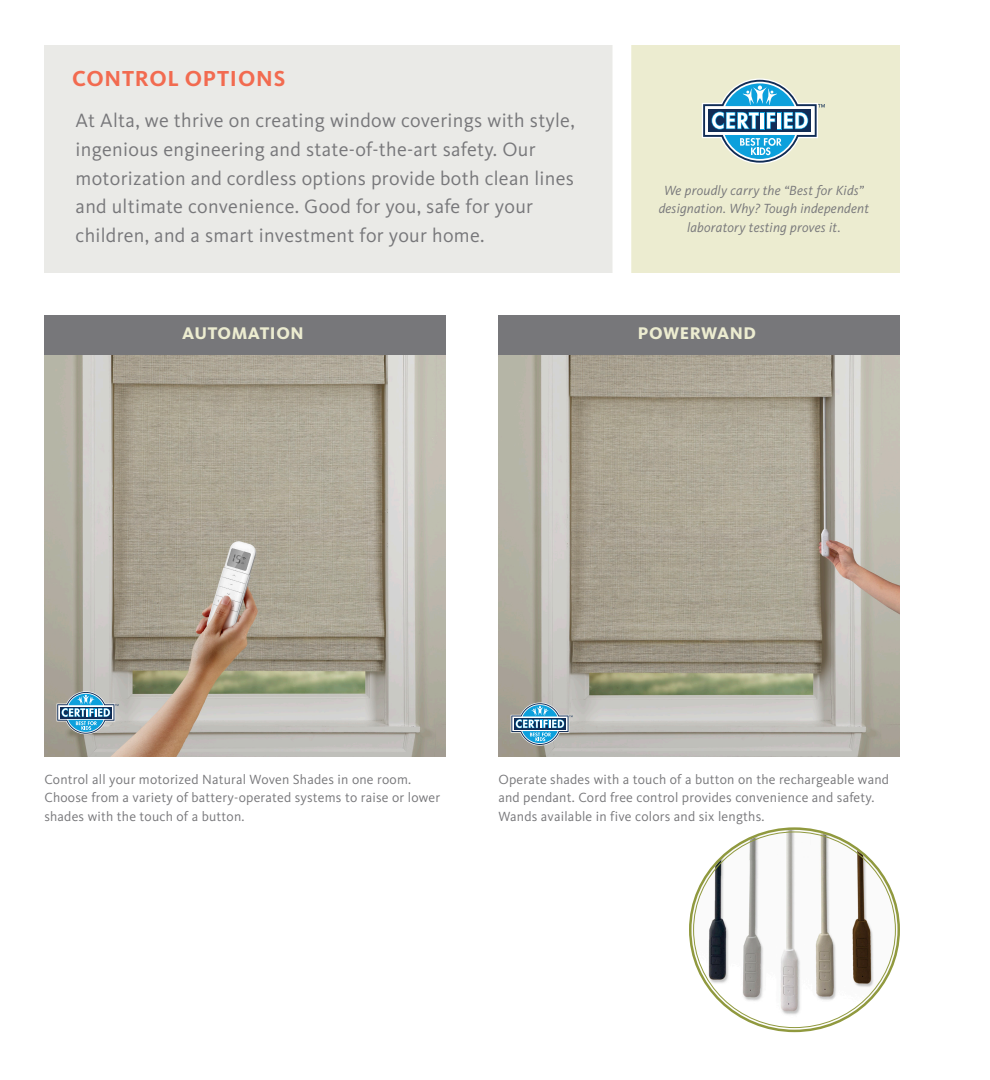
<style>
.page{position:relative;width:990px;height:1080px;background:#fff}
.page>*{position:absolute;margin:0;border:0;box-sizing:border-box;transform-origin:0 0}
.Body_A-Head{font:700 22.5px "Kievit OT";letter-spacing:.035em;color:#f26b50}
.Intro_Text{font:20px/28.8px "Kievit OT";letter-spacing:.015em;color:#77777a}
.TECH_PANEL{font:800 17.5px "Kievit OT";letter-spacing:.03em;color:#ececd0}
.TECH_TEXT{font:13.75px/18.8px "Kievit OT";letter-spacing:.015em;color:#77777a}
.TECH_TEXT-2{font:italic 13.75px/18.8px "Kievit OT";letter-spacing:.015em;color:#77777a;text-align:center}
</style>
<div class="page">
<img style="left:44px;top:354px;width:402px;height:402px">
<div style="left:44px;top:315px;width:402px;height:39px;background:#77777a"></div>
<svg style="left:57px;top:691px;width:62px;height:43px;background:#82a7b9"></svg>
<div style="left:44px;top:45px;width:578px;height:227px;background:#eaeae7"></div>
<div style="left:631px;top:45px;width:269px;height:227px;background:#ececd0"></div>
<svg style="left:702px;top:78px;width:123px;height:86px"></svg>
<div style="left:613px;top:42px;width:18px;height:255px;background:#fff"></div>
<img style="left:692px;top:830px;width:206px;height:195px">
<img style="left:498px;top:354px;width:402px;height:402px">
<div style="left:498px;top:315px;width:402px;height:39px;background:#77777a"></div>
<svg style="left:511px;top:703px;width:62px;height:43px;background:#81a7b9"></svg>
<p class="Body_A-Head" style="left:72px;top:65px;width:215px">CONTROL OPTIONS</p>
<p class="Intro_Text" style="left:76px;top:106px;width:501px">At Alta, we thrive on creating window coverings with style, ingenious engineering and state-of-the-art safety. Our motorization and cordless options provide both clean lines and ultimate convenience. Good for you, safe for your children, and a smart investment for your home.</p>
<p class="TECH_PANEL" style="left:182px;top:323px;width:123px">AUTOMATION</p>
<p class="TECH_TEXT-2" style="left:659px;top:180px;width:212px">We proudly carry the “Best for Kids” designation. Why? Tough independent laboratory testing proves it.</p>
<p class="TECH_PANEL" style="left:638px;top:323px;width:119px">POWERWAND</p>
<p class="TECH_TEXT" style="left:44px;top:769px;width:397px">Control all your motorized Natural Woven Shades in one room.<br>Choose from a variety of battery-operated systems to raise or lower shades with the touch of a button.</p>
<p class="TECH_TEXT" style="left:498px;top:769px;width:392px">Operate shades with a touch of a button on the rechargeable wand and pendant. Cord free control provides convenience and safety.<br>Wands available in five colors and six lengths.</p>
</div>
